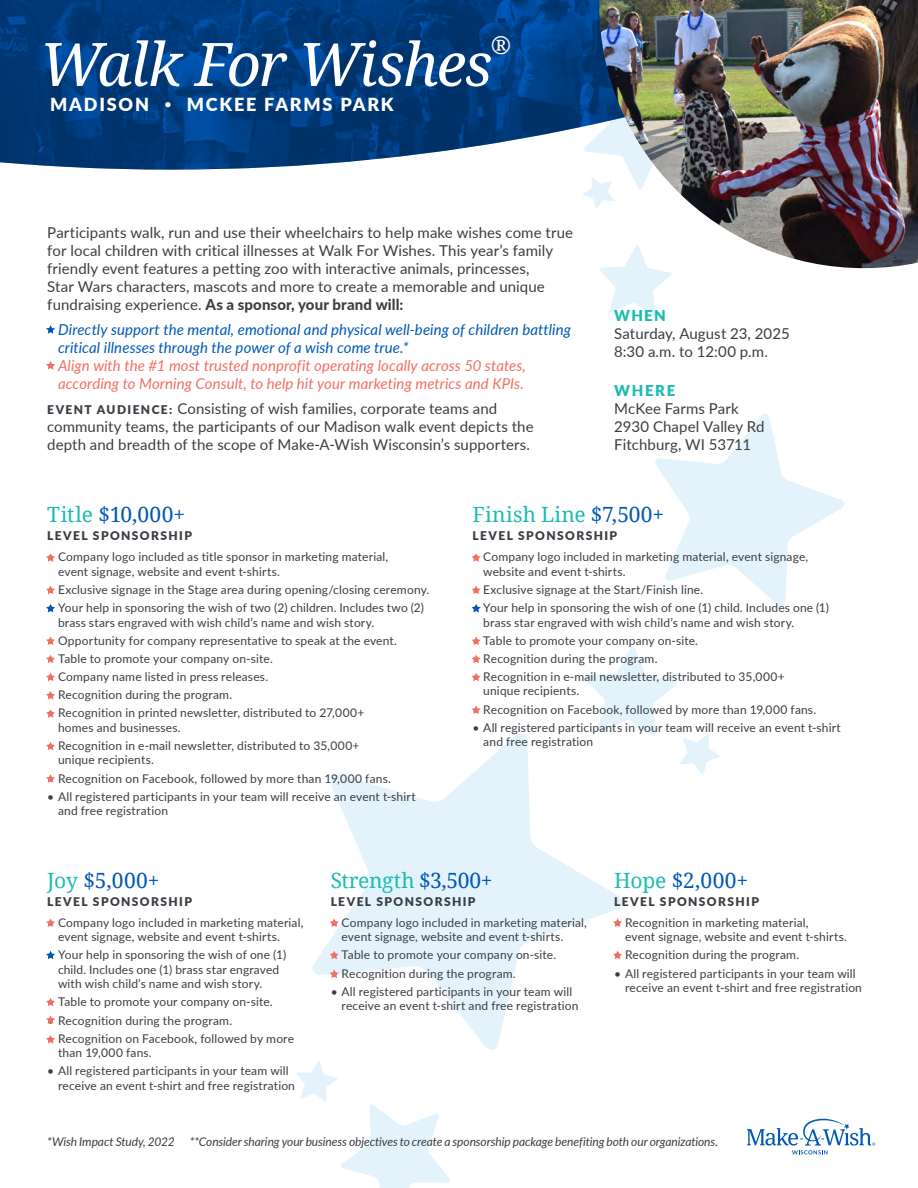
<style>
.page{position:relative;width:918px;height:1188px;background:#fff}
.page>*{position:absolute;margin:0;border:0;box-sizing:border-box;transform-origin:0 0}
.t1{font:italic 60px "Droid Serif";letter-spacing:-.03em;color:#fff}
.t2{font:italic 24.45px "Droid Serif";color:#fff}
.t3{font:21px "Droid Serif";letter-spacing:.01em;color:#0058b8}
.t4{font:21px "Droid Serif";letter-spacing:.005em;color:#1dbbb3}
.t5{font:21px "Droid Serif";letter-spacing:-.015em;color:#1dbbb3}
.t6{font:900 18px "Lato";letter-spacing:.1em;color:#fff}
.t7{font:15px/18px "Lato";letter-spacing:.005em;color:#3a3d43}
.t8{font:italic 15px/18px "Lato";letter-spacing:.005em;color:#f26f62}
.t9{font:italic 15px/18px "Lato";letter-spacing:.005em;color:#0058b8}
.t10{font:12px/14.4px "Lato";letter-spacing:.015em;color:#3a3d43}
.t11{font:italic 12px "Lato";letter-spacing:-.005em;color:#3a3d43}
.t12{font:900 12px "Lato";letter-spacing:.115em;color:#3a3d43}
.s1{font-weight:300}
.s2{font-weight:800}
.s3{font-weight:900;font-size:12px}
.s4{font-weight:900;color:#1dbbb3}
.s5{color:#1dbbb3}
.s6{color:#0058b8}
</style>
<div class="page">
<svg style="left:312px;top:734px;width:310px;height:316px"></svg>
<svg style="left:584px;top:646px;width:136px;height:129px"></svg>
<svg style="left:583px;top:177px;width:16px;height:32px"></svg>
<svg style="left:296px;top:1061px;width:154px;height:127px"></svg>
<svg style="left:599px;top:268px;width:73px;height:48px"></svg>
<svg style="left:655px;top:413px;width:189px;height:194px"></svg>
<img style="left:0;top:0;width:599px;height:170px">
<svg style="left:46px;top:325px;width:9px;height:9px"></svg>
<svg style="left:46px;top:361px;width:9px;height:9px"></svg>
<svg style="left:46px;top:918px;width:9px;height:9px"></svg>
<svg style="left:330px;top:918px;width:9px;height:9px"></svg>
<svg style="left:613px;top:918px;width:9px;height:9px"></svg>
<svg style="left:46px;top:951px;width:9px;height:8px"></svg>
<svg style="left:330px;top:951px;width:9px;height:8px"></svg>
<svg style="left:613px;top:951px;width:9px;height:8px"></svg>
<svg style="left:46px;top:998px;width:9px;height:8px"></svg>
<svg style="left:330px;top:970px;width:9px;height:8px"></svg>
<svg style="left:46px;top:1015px;width:9px;height:9px"></svg>
<svg style="left:46px;top:1035px;width:9px;height:9px"></svg>
<svg style="left:46px;top:553px;width:9px;height:9px"></svg>
<svg style="left:472px;top:553px;width:9px;height:9px"></svg>
<svg style="left:46px;top:586px;width:9px;height:8px"></svg>
<svg style="left:472px;top:586px;width:9px;height:8px"></svg>
<svg style="left:472px;top:637px;width:9px;height:8px"></svg>
<svg style="left:46px;top:655px;width:9px;height:8px"></svg>
<svg style="left:472px;top:655px;width:9px;height:8px"></svg>
<svg style="left:46px;top:673px;width:9px;height:8px"></svg>
<svg style="left:472px;top:673px;width:9px;height:8px"></svg>
<svg style="left:46px;top:691px;width:9px;height:9px"></svg>
<svg style="left:472px;top:706px;width:9px;height:8px"></svg>
<svg style="left:46px;top:709px;width:9px;height:9px"></svg>
<svg style="left:46px;top:742px;width:9px;height:8px"></svg>
<svg style="left:46px;top:774px;width:9px;height:9px"></svg>
<svg style="left:46px;top:637px;width:9px;height:8px"></svg>
<svg style="left:46px;top:604px;width:9px;height:8px"></svg>
<svg style="left:472px;top:604px;width:9px;height:8px"></svg>
<img style="left:599px;top:0;width:319px;height:268px">
<svg style="left:747px;top:1119px;width:128px;height:35px"></svg>
<p class="t1" style="left:40px;top:23px;width:454px">Walk For Wishes</p>
<p class="t2" style="left:490px;top:28px;width:22px">®</p>
<p class="t6" style="left:50px;top:91px;width:345px">MADISON <span class="s1">•</span> MCKEE FARMS PARK</p>
<p class="t7" style="left:47px;top:223px;width:527px">Participants walk, run and use their wheelchairs to help make wishes come true for local children with critical illnesses at Walk For Wishes. This year’s family friendly event features a petting zoo with interactive animals, princesses,<br>Star Wars characters, mascots and more to create a memorable and unique fundraising experience. <span class="s2">As a sponsor, your brand will:</span></p>
<p class="t9" style="left:58px;top:320px;width:515px">Directly support the mental, emotional and physical well-being of children battling critical illnesses through the power of a wish come true.*</p>
<p class="t8" style="left:58px;top:356px;width:469px">Align with the #1 most trusted nonprofit operating locally across 50 states, according to Morning Consult, to help hit your marketing metrics and KPIs.</p>
<p class="t7" style="left:47px;top:399px;width:488px"><span class="s3">EVENT AUDIENCE:</span> Consisting of wish families, corporate teams and community teams, the participants of our Madison walk event depicts the depth and breadth of the scope of Make-A-Wish Wisconsin’s supporters.</p>
<p class="t7" style="left:614px;top:306px;width:177px"><span class="s4">WHEN<br></span>Saturday, August 23, 2025<br>8:30 a.m. to 12:00 p.m.</p>
<p class="t7" style="left:614px;top:381px;width:152px"><span class="s4">WHERE<br></span>McKee Farms Park<br>2930 Chapel Valley Rd<br>Fitchburg, WI 53711</p>
<p class="t3" style="left:47px;top:500px;width:140px"><span class="s5">Title</span> $10,000+</p>
<p class="t12" style="left:47px;top:527px;width:146px">LEVEL SPONSORSHIP</p>
<p class="t10" style="left:58px;top:549px;width:332px;text-indent:-11px">• Company logo included as title sponsor in marketing material, event signage, website and event t-shirts.</p>
<p class="t10" style="left:47px;top:582px;width:384px">• Exclusive signage in the Stage area during opening/closing ceremony.</p>
<p class="t10" style="left:58px;top:600px;width:368px;text-indent:-11px">• Your help in sponsoring the wish of two (2) children. Includes two (2) brass stars engraved with wish child’s name and wish story.</p>
<p class="t10" style="left:47px;top:633px;width:351px">• Opportunity for company representative to speak at the event.</p>
<p class="t10" style="left:47px;top:651px;width:227px">• Table to promote your company on-site.</p>
<p class="t10" style="left:47px;top:669px;width:222px">• Company name listed in press releases.</p>
<p class="t10" style="left:47px;top:687px;width:187px">• Recognition during the program.</p>
<p class="t10" style="left:58px;top:705px;width:308px;text-indent:-11px">• Recognition in printed newsletter, distributed to 27,000+ homes and businesses.</p>
<p class="t10" style="left:58px;top:738px;width:303px;text-indent:-11px">• Recognition in e-mail newsletter, distributed to 35,000+ unique recipients.</p>
<p class="t10" style="left:47px;top:771px;width:345px">• Recognition on Facebook, followed by more than 19,000 fans.</p>
<p class="t10" style="left:58px;top:789px;width:359px;text-indent:-11px">• All registered participants in your team will receive an event t-shirt and free registration</p>
<p class="t4" style="left:472px;top:500px;width:193px">Finish Line <span class="s6">$7,500+</span></p>
<p class="t12" style="left:472px;top:527px;width:146px">LEVEL SPONSORSHIP</p>
<p class="t10" style="left:483px;top:549px;width:326px;text-indent:-11px">• Company logo included in marketing material, event signage, website and event t-shirts.</p>
<p class="t10" style="left:472px;top:582px;width:232px">• Exclusive signage at the Start/Finish line.</p>
<p class="t10" style="left:483px;top:600px;width:347px;text-indent:-11px">• Your help in sponsoring the wish of one (1) child. Includes one (1) brass star engraved with wish child’s name and wish story.</p>
<p class="t10" style="left:472px;top:633px;width:227px">• Table to promote your company on-site.</p>
<p class="t10" style="left:472px;top:651px;width:187px">• Recognition during the program.</p>
<p class="t10" style="left:483px;top:669px;width:303px;text-indent:-11px">• Recognition in e-mail newsletter, distributed to 35,000+ unique recipients.</p>
<p class="t10" style="left:472px;top:702px;width:345px">• Recognition on Facebook, followed by more than 19,000 fans.</p>
<p class="t10" style="left:483px;top:720px;width:359px;text-indent:-11px">• All registered participants in your team will receive an event t-shirt and free registration</p>
<p class="t3" style="left:47px;top:866px;width:114px"><span class="s5">Joy</span> $5,000+</p>
<p class="t12" style="left:47px;top:892px;width:146px">LEVEL SPONSORSHIP</p>
<p class="t10" style="left:58px;top:915px;width:247px;text-indent:-11px">• Company logo included in marketing material, event signage, website and event t-shirts.</p>
<p class="t10" style="left:58px;top:947px;width:230px;text-indent:-11px">• Your help in sponsoring the wish of one (1) child. Includes one (1) brass star engraved with wish child’s name and wish story.</p>
<p class="t10" style="left:47px;top:994px;width:227px">• Table to promote your company on-site.</p>
<p class="t10" style="left:47px;top:1012px;width:187px">• Recognition during the program.</p>
<p class="t10" style="left:58px;top:1031px;width:238px;text-indent:-11px">• Recognition on Facebook, followed by more than 19,000 fans.</p>
<p class="t10" style="left:58px;top:1063px;width:238px;text-indent:-11px">• All registered participants in your team will receive an event t-shirt and free registration</p>
<p class="t5" style="left:331px;top:866px;width:163px">Strength <span class="s6">$3,500+</span></p>
<p class="t12" style="left:331px;top:892px;width:146px">LEVEL SPONSORSHIP</p>
<p class="t10" style="left:342px;top:915px;width:247px;text-indent:-11px">• Company logo included in marketing material, event signage, website and event t-shirts.</p>
<p class="t10" style="left:331px;top:947px;width:227px">• Table to promote your company on-site.</p>
<p class="t10" style="left:331px;top:965px;width:187px">• Recognition during the program.</p>
<p class="t10" style="left:342px;top:984px;width:238px;text-indent:-11px">• All registered participants in your team will receive an event t-shirt and free registration</p>
<p class="t3" style="left:614px;top:866px;width:136px"><span class="s5">Hope</span> $2,000+</p>
<p class="t12" style="left:614px;top:892px;width:146px">LEVEL SPONSORSHIP</p>
<p class="t10" style="left:625px;top:915px;width:224px;text-indent:-11px">• Recognition in marketing material,<br>event signage, website and event t-shirts.</p>
<p class="t10" style="left:614px;top:947px;width:186px">• Recognition during the program.</p>
<p class="t10" style="left:625px;top:965px;width:238px;text-indent:-11px">• All registered participants in your team will receive an event t-shirt and free registration</p>
<p class="t11" style="left:47px;top:1133px;width:129px">*Wish Impact Study, 2022</p>
<p class="t11" style="left:190px;top:1133px;width:530px">**Consider sharing your business objectives to create a sponsorship package benefiting both our organizations.</p>
</div>
